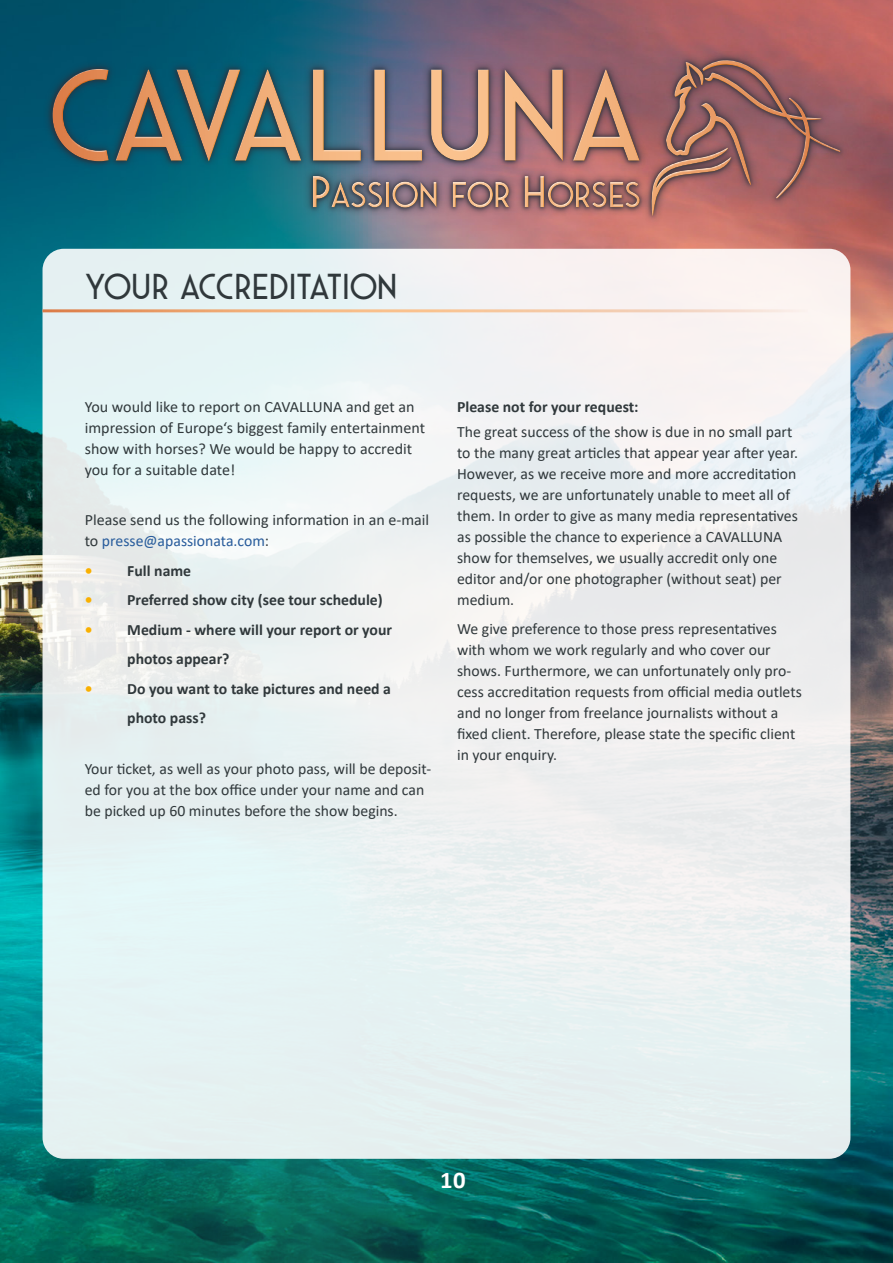
<style>
.page{position:relative;width:893px;height:1263px;background:#fff}
.page>*{position:absolute;margin:0;border:0;box-sizing:border-box;transform-origin:0 0}
.t1{font:36px "Saveur Sans";letter-spacing:-.015em;color:#30383b}
.t2{font:700 24px "Calibri";color:#fff}
.t3{font:15.75px/21px "Calibri";color:#30383b}
.t4{font:700 15.75px/29.5px "Calibri";color:#30383b}
.s1{color:#275b9b}
.s2{color:#f9b000}
</style>
<div class="page">
<img style="left:0;top:0;width:893px;height:1263px">
<div style="left:43px;top:51px;width:806px;height:174px;background:#2c323d;opacity:.8"></div>
<svg style="left:51px;top:59px;width:790px;height:4px;background:#575e70"></svg>
<img style="left:51px;top:63px;width:790px;height:153px">
<div style="left:43px;top:249px;width:807px;height:910px;background:linear-gradient(to right,#e6f3f3,#f0eff0);border-radius:21px"></div>
<hr style="left:43px;top:309px;width:765px;height:3px;background:#fff">
<h1 class="t1" style="left:85px;top:268px;width:314px">YOUR ACCREDITATION</h1>
<p class="t3" style="left:85px;top:395px;width:342px">You would like to report on CAVALLUNA and get an impression of Europe‘s biggest family entertainment show with horses? We would be happy to accredit you for a suitable date!</p>
<p class="t3" style="left:85px;top:509px;width:346px">Please send us the following information in an e-mail to <span class="s1">presse@apassionata.com</span>:</p>
<p class="t4" style="left:85px;top:555px;width:108px"><span class="s2">•</span> Full name</p>
<p class="t4" style="left:85px;top:585px;width:300px"><span class="s2">•</span> Preferred show city (see tour schedule)</p>
<p class="t4" style="left:127px;top:614px;width:266px;text-indent:-43px"><span class="s2">•</span> Medium - where will your report or your photos appear?</p>
<p class="t4" style="left:127px;top:673px;width:265px;text-indent:-43px"><span class="s2">•</span> Do you want to take pictures and need a photo pass?</p>
<p class="t3" style="left:85px;top:757px;width:348px">Your ticket, as well as your photo pass, will be deposit&shy;ed for you at the box office under your name and can be picked up 60 minutes before the show begins.</p>
<p class="t4" style="left:457px;top:391px;width:183px">Please not for your request:</p>
<p class="t3" style="left:457px;top:421px;width:342px">The great success of the show is due in no small part to the many great articles that appear year after year.<br>However, as we receive more and more accreditation requests, we are unfortunately unable to meet all of them. In order to give as many media representatives as possible the chance to experience a CAVALLUNA show for themselves, we usually accredit only one editor and/or one photographer (without seat) per medium.</p>
<p class="t3" style="left:457px;top:618px;width:346px">We give preference to those press representatives with whom we work regularly and who cover our shows. Furthermore, we can unfortunately only pro&shy;cess accreditation requests from official media outlets and no longer from freelance journalists without a fixed client. Therefore, please state the specific client in your enquiry.</p>
<h2 class="t2" style="left:440px;top:1163px;width:27px">10</h2>
</div>
